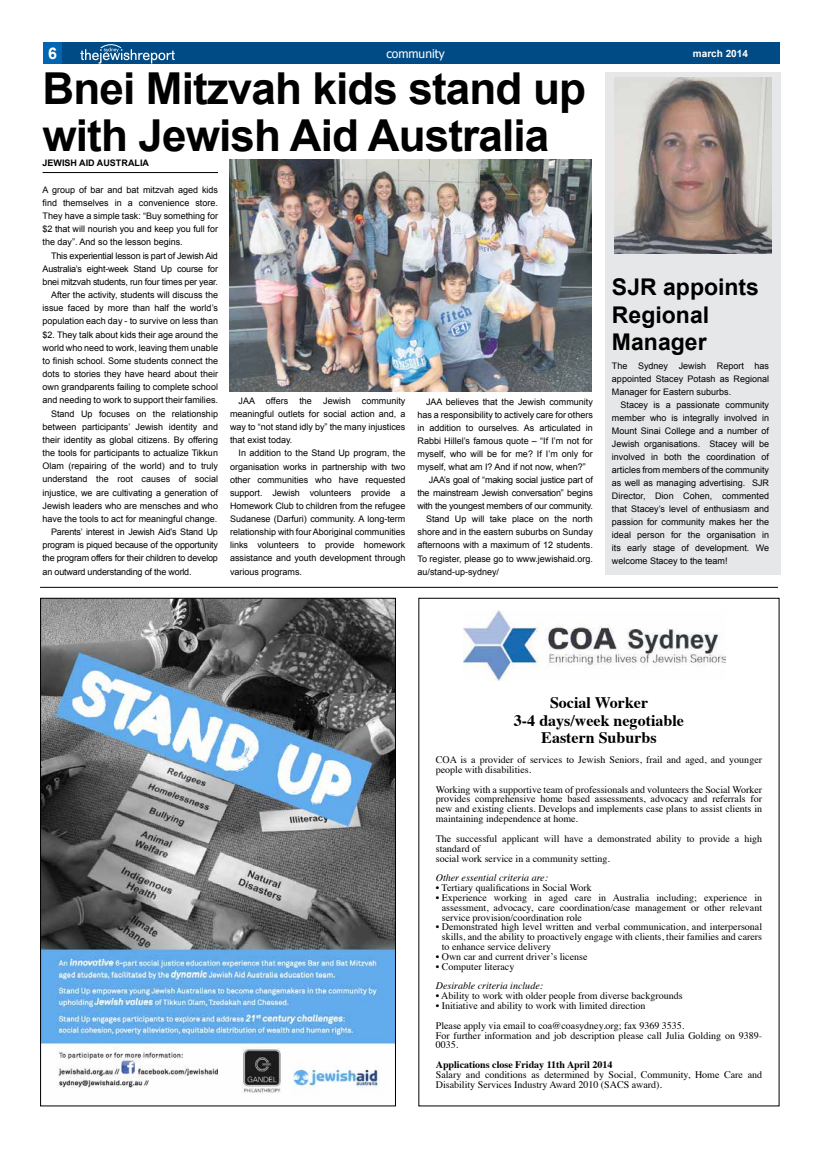
<style>
.page{position:relative;width:823px;height:1149px;background:#fff}
.page>*{position:absolute;margin:0;border:0;box-sizing:border-box;transform-origin:0 0}
.t1{font:700 44px/47.2px "Arial";letter-spacing:-.02em;color:#000}
.t2{font:700 23px/27px "Arial";color:#000}
.t3{font:700 16px/17.8px "Times";color:#000;text-align:center}
.t4{font:700 16px "Arial";color:#fff}
.t5{font:12px "Tahoma";color:#fff}
.t6{font:10px/9.8px "Times";color:#000}
.t7{font:italic 10px "Times";color:#000}
.t8{font:700 10px "Times";color:#000}
.t9{font:700 10px "Arial";color:#fff}
.t10{font:9px/13px "Arial";color:#000;text-align:justify}
.t11{font:9px "Arial";letter-spacing:-.02em;color:#000}
.t12{font:700 9px "Arial";color:#000}
</style>
<div class="page">
<hr style="left:40px;top:587px;width:737px;height:1px;background:#000">
<hr style="left:43px;top:172px;width:175px;height:1px;background:#000">
<div style="left:43px;top:43px;width:19px;height:21px;background:#0066b3"></div>
<div style="left:62px;top:43px;width:598px;height:21px;background:#004b85"></div>
<div style="left:660px;top:43px;width:120px;height:21px;background:#004b85"></div>
<svg style="left:80px;top:42px;width:95px;height:22px"></svg>
<img style="left:229px;top:160px;width:362px;height:231px">
<div style="left:604px;top:72px;width:176px;height:502px;background:#e6e7e8"></div>
<img style="left:42px;top:599px;width:352px;height:495px">
<img style="left:614px;top:78px;width:156px;height:176px">
<img style="left:463px;top:610px;width:262px;height:70px">
<h3 class="t4" style="left:48px;top:43px;width:10px">6</h3>
<h3 class="t5" style="left:386px;top:45px;width:60px">community</h3>
<p class="t9" style="left:692px;top:47px;width:57px">march 2014</p>
<h1 class="t1" style="left:43px;top:67px;width:544px">Bnei Mitzvah kids stand up with Jewish Aid Australia</h1>
<p class="t12" style="left:43px;top:157px;width:108px">JEWISH AID AUSTRALIA</p>
<p class="t10" style="left:43px;top:183px;width:177px">A group of bar and bat mitzvah aged kids find themselves in a convenience store.<br>They have a simple task: “Buy something for $2 that will nourish you and keep you full for the day”. And so the lesson begins.</p>
<p class="t11" style="left:51px;top:249px;width:168px">This experiential lesson is part of Jewish Aid</p>
<p class="t11" style="left:43px;top:262px;width:177px">Australia’s eight-week Stand Up course for</p>
<p class="t11" style="left:43px;top:276px;width:177px">bnei mitzvah students, run four times per year.</p>
<p class="t10" style="left:51px;top:288px;width:168px">After the activity, students will discuss the</p>
<p class="t10" style="left:43px;top:301px;width:177px">issue faced by more than half the world’s</p>
<p class="t10" style="left:43px;top:315px;width:177px">population each day - to survive on less than</p>
<p class="t10" style="left:43px;top:328px;width:177px">$2. They talk about kids their age around the</p>
<p class="t10" style="left:43px;top:341px;width:177px">world who need to work, leaving them unable</p>
<p class="t10" style="left:43px;top:354px;width:177px">to finish school. Some students connect the</p>
<p class="t10" style="left:43px;top:367px;width:177px">dots to stories they have heard about their</p>
<p class="t10" style="left:43px;top:380px;width:177px">own grandparents failing to complete school</p>
<p class="t10" style="left:43px;top:394px;width:177px">and needing to work to support their families.</p>
<p class="t10" style="left:51px;top:407px;width:168px">Stand Up focuses on the relationship</p>
<p class="t10" style="left:43px;top:420px;width:177px">between participants’ Jewish identity and</p>
<p class="t10" style="left:43px;top:433px;width:177px">their identity as global citizens. By offering</p>
<p class="t10" style="left:43px;top:446px;width:177px">the tools for participants to actualize Tikkun</p>
<p class="t10" style="left:43px;top:459px;width:177px">Olam (repairing of the world) and to truly</p>
<p class="t10" style="left:43px;top:472px;width:177px">understand the root causes of social</p>
<p class="t10" style="left:43px;top:486px;width:177px">injustice, we are cultivating a generation of</p>
<p class="t10" style="left:43px;top:499px;width:177px">Jewish leaders who are mensches and who</p>
<p class="t10" style="left:43px;top:512px;width:176px">have the tools to act for meaningful change.</p>
<p class="t11" style="left:51px;top:526px;width:168px">Parents’ interest in Jewish Aid’s Stand Up</p>
<p class="t11" style="left:43px;top:539px;width:177px">program is piqued because of the opportunity</p>
<p class="t11" style="left:43px;top:552px;width:177px">the program offers for their children to develop</p>
<p class="t11" style="left:43px;top:565px;width:150px">an outward understanding of the world.</p>
<p class="t10" style="left:230px;top:394px;width:177px;text-indent:9px">JAA offers the Jewish community meaningful outlets for social action and, a way to “not stand idly by” the many injustices that exist today.</p>
<p class="t10" style="left:230px;top:446px;width:177px;text-indent:9px">In addition to the Stand Up program, the organisation works in partnership with two other communities who have requested support. Jewish volunteers provide a Homework Club to children from the refugee Sudanese (Darfuri) community. A long-term relationship with four Aboriginal communities links volunteers to provide homework assistance and youth development through various programs.</p>
<p class="t10" style="left:426px;top:395px;width:168px">JAA believes that the Jewish community</p>
<p class="t10" style="left:417px;top:408px;width:177px">has a responsibility to actively care for others</p>
<p class="t10" style="left:417px;top:421px;width:177px">in addition to ourselves. As articulated in</p>
<p class="t10" style="left:417px;top:434px;width:177px">Rabbi Hillel’s famous quote – “If I’m not for</p>
<p class="t10" style="left:417px;top:447px;width:177px">myself, who will be for me? If I’m only for</p>
<p class="t10" style="left:417px;top:460px;width:170px">myself, what am I? And if not now, when?”</p>
<p class="t11" style="left:428px;top:474px;width:165px">JAA’s goal of “making social justice part of</p>
<p class="t11" style="left:417px;top:487px;width:177px">the mainstream Jewish conversation” begins</p>
<p class="t11" style="left:417px;top:500px;width:177px">with the youngest members of our community.</p>
<p class="t10" style="left:426px;top:512px;width:168px">Stand Up will take place on the north</p>
<p class="t10" style="left:417px;top:525px;width:177px">shore and in the eastern suburbs on Sunday</p>
<p class="t10" style="left:417px;top:538px;width:177px">afternoons with a maximum of 12 students.</p>
<p class="t10" style="left:417px;top:551px;width:177px">To register, please go to www.jewishaid.org.</p>
<p class="t10" style="left:417px;top:565px;width:83px">au/stand-up-sydney/</p>
<h2 class="t2" style="left:611px;top:274px;width:148px">SJR appoints<br>Regional<br>Manager</h2>
<p class="t10" style="left:611px;top:359px;width:158px">The Sydney Jewish Report has appointed Stacey Potash as Regional Manager for Eastern suburbs.</p>
<p class="t10" style="left:611px;top:398px;width:158px;text-indent:9px">Stacey is a passionate community member who is integrally involved in Mount Sinai College and a number of Jewish organisations. Stacey will be involved in both the coordination of articles from members of the community as well as managing advertising. SJR Director, Dion Cohen, commented that Stacey’s level of enthusiasm and passion for community makes her the ideal person for the organisation in its early stage of development. We welcome Stacey to the team!</p>
<h3 class="t3" style="left:513px;top:691px;width:171px">Social Worker<br>3-4 days/week negotiable<br>Eastern Suburbs</h3>
<p class="t6" style="left:435px;top:753px;width:327px">COA is a provider of services to Jewish Seniors, frail and aged, and younger people with disabilities.</p>
<p class="t6" style="left:435px;top:783px;width:328px;text-align:justify">Working with a supportive team of professionals and volunteers the Social Worker provides comprehensive home based assessments, advocacy and referrals for new and existing clients. Develops and implements case plans to assist clients in maintaining independence at home.</p>
<p class="t6" style="left:435px;top:832px;width:327px">The successful applicant will have a demonstrated ability to provide a high standard of<br>social work service in a community setting.</p>
<p class="t7" style="left:435px;top:868px;width:114px">Other essential criteria are:</p>
<p class="t6" style="left:435px;top:881px;width:157px">• Tertiary qualifications in Social Work</p>
<p class="t6" style="left:441px;top:891px;width:321px;text-align:justify;text-indent:-6px">• Experience working in aged care in Australia including; experience in assessment, advocacy, care coordination/case management or other relevant service provision/coordination role</p>
<p class="t6" style="left:441px;top:920px;width:322px;text-align:justify;text-indent:-6px">• Demonstrated high level written and verbal communication, and interpersonal skills, and the ability to proactively engage with clients, their families and carers to enhance service delivery</p>
<p class="t6" style="left:435px;top:950px;width:153px">• Own car and current driver’s license</p>
<p class="t6" style="left:435px;top:960px;width:80px">• Computer literacy</p>
<p class="t7" style="left:435px;top:976px;width:109px">Desirable criteria include:</p>
<p class="t6" style="left:435px;top:989px;width:248px">• Ability to work with older people from diverse backgrounds</p>
<p class="t6" style="left:435px;top:994px;width:250px;line-height:19.6px">• Initiative and ability to work with limited direction<br>Please apply via email to coa@coasydney.org; fax 9369 3535.</p>
<p class="t6" style="left:435px;top:1029px;width:327px">For further information and job description please call Julia Golding on 9389-<br>0035.</p>
<p class="t8" style="left:435px;top:1054px;width:178px">Applications close Friday 11th April 2014</p>
<p class="t6" style="left:435px;top:1068px;width:327px">Salary and conditions as determined by Social, Community, Home Care and<br>Disability Services Industry Award 2010 (SACS award).</p>
</div>
